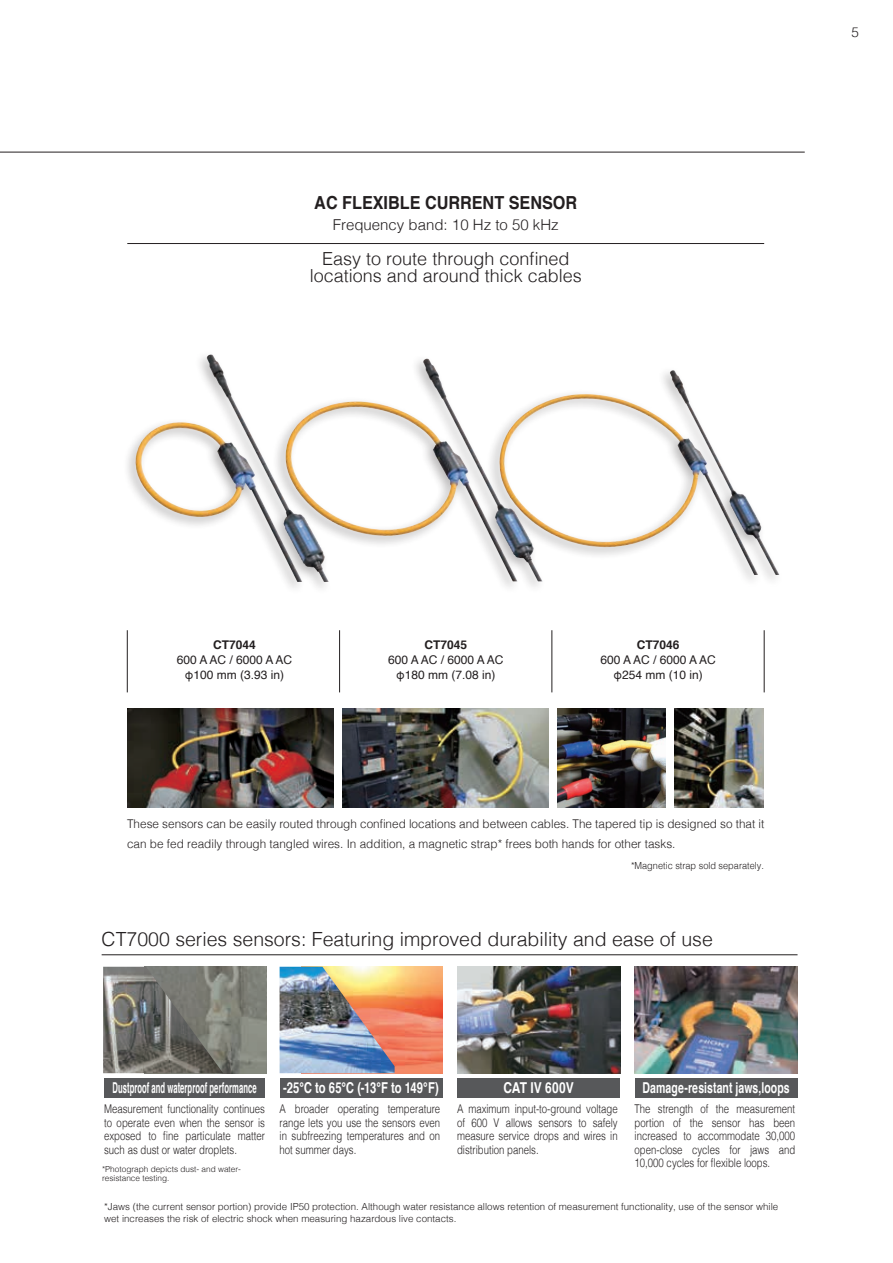
<style>
.page{position:relative;width:893px;height:1263px;background:#fff}
.page>*{position:absolute;margin:0;border:0;box-sizing:border-box;transform-origin:0 0}
.t1{font:300 19.5px "Helvetica";color:#231f20}
.t2{font:300 18px/16.5px "Helvetica";color:#231f20;text-align:center}
.t3{font:700 18px "Helvetica";color:#231f20;scale:.9 1}
.t4{font:700 15px "Helvetica";letter-spacing:.005em;color:#fff;scale:.51 1}
.t5{font:700 15px "Helvetica";letter-spacing:.005em;color:#fff;scale:.7 1}
.t6{font:300 15px "Helvetica";color:#231f20}
.t7{font:700 15px "Helvetica";letter-spacing:.005em;color:#fff;scale:.75 1}
.t8{font:700 15px "Helvetica";letter-spacing:.005em;color:#fff;scale:.8 1}
.t9{font:300 13.5px "Helvetica";color:#231f20}
.t10{font:300 12px/13.5px "Helvetica";color:#231f20;text-align:justify;scale:.8 1}
.t11{font:300 12px/19.5px "Helvetica";color:#231f20}
.t12{font:12px/15px "Helvetica";color:#231f20;text-align:center}
.t13{font:700 12px "Helvetica";color:#231f20}
.t14{font:300 9.75px/12px "Helvetica";color:#231f20}
.t15{font:300 9.75px "Helvetica";color:#231f20;scale:.94 1}
.t16{font:300 8.25px/9px "Helvetica";color:#231f20}
</style>
<div class="page">
<img style="left:127px;top:708px;width:207px;height:99px">
<img style="left:342px;top:708px;width:207px;height:99px">
<img style="left:675px;top:708px;width:89px;height:99px">
<img style="left:558px;top:708px;width:108px;height:99px">
<hr style="left:102px;top:954px;width:695px;height:1px;background:#231f20">
<hr style="left:339px;top:630px;width:1px;height:62px;background:#231f20">
<hr style="left:127px;top:630px;width:1px;height:62px;background:#231f20">
<hr style="left:764px;top:630px;width:1px;height:62px;background:#231f20">
<hr style="left:552px;top:630px;width:1px;height:62px;background:#231f20">
<hr style="left:0;top:152px;width:805px;height:1px;background:#231f20">
<hr style="left:127px;top:243px;width:637px;height:1px;background:#231f20">
<img style="left:546px;top:370px;width:233px;height:205px">
<div style="left:104px;top:1078px;width:161px;height:20px;background:#57585a"></div>
<div style="left:457px;top:1078px;width:163px;height:20px;background:#57585a"></div>
<div style="left:280px;top:1078px;width:162px;height:20px;background:#57585a"></div>
<div style="left:635px;top:1078px;width:162px;height:20px;background:#57585a"></div>
<img style="left:457px;top:967px;width:163px;height:106px">
<img style="left:635px;top:967px;width:162px;height:106px">
<img style="left:395px;top:967px;width:47px;height:106px">
<img style="left:280px;top:967px;width:115px;height:106px">
<img style="left:223px;top:967px;width:43px;height:106px">
<img style="left:103px;top:967px;width:120px;height:106px">
<img style="left:333px;top:359px;width:210px;height:222px">
<div style="left:122px;top:350px;width:211px;height:245px;background:#231f20;opacity:.3"></div>
<img style="left:142px;top:354px;width:187px;height:228px">
<h2 class="t3" style="left:314px;top:188px;width:294px">AC FLEXIBLE CURRENT SENSOR</h2>
<p class="t6" style="left:333px;top:212px;width:227px">Frequency band: 10 Hz to 50 kHz</p>
<h2 class="t2" style="left:310px;top:249px;width:274px">Easy to route through confined locations and around thick cables</h2>
<p class="t9" style="left:851px;top:21px;width:9px">5</p>
<p class="t13" style="left:213px;top:635px;width:44px">CT7044</p>
<p class="t12" style="left:177px;top:653px;width:117px">600 A AC / 6000 A AC φ100 mm (3.93 in)</p>
<p class="t13" style="left:424px;top:635px;width:44px">CT7045</p>
<p class="t12" style="left:388px;top:653px;width:117px">600 A AC / 6000 A AC φ180 mm (7.08 in)</p>
<p class="t13" style="left:637px;top:635px;width:44px">CT7046</p>
<p class="t12" style="left:600px;top:653px;width:117px">600 A AC / 6000 A AC φ254 mm (10 in)</p>
<p class="t11" style="left:127px;top:813px;width:639px">These sensors can be easily routed through confined locations and between cables. The tapered tip is designed so that it can be fed readily through tangled wires. In addition, a magnetic strap* frees both hands for other tasks.</p>
<p class="t15" style="left:631px;top:857px;width:143px">*Magnetic strap sold separately.</p>
<h1 class="t1" style="left:102px;top:922px;width:613px">CT7000 series sensors: Featuring improved durability and ease of use</h1>
<p class="t4" style="left:112px;top:1076px;width:284px">Dustproof and waterproof performance</p>
<p class="t10" style="left:104px;top:1101px;width:202px">Measurement functionality continues to operate even when the sensor is exposed to fine particulate matter such as dust or water droplets.</p>
<p class="t16" style="left:102px;top:1164px;width:140px">*Photograph depicts dust- and water&shy;resistance testing.</p>
<p class="t7" style="left:283px;top:1076px;width:209px">-25℃ to 65℃ (-13°F to 149°F)</p>
<p class="t8" style="left:503px;top:1076px;width:89px">CAT IV 600V</p>
<p class="t5" style="left:642px;top:1076px;width:212px">Damage-resistant jaws,loops</p>
<p class="t10" style="left:280px;top:1101px;width:202px">A broader operating temperature range lets you use the sensors even in subfreezing temperatures and on hot summer days.</p>
<p class="t10" style="left:457px;top:1101px;width:202px">A maximum input-to-ground voltage of 600 V allows sensors to safely measure service drops and wires in distribution panels.</p>
<p class="t10" style="left:635px;top:1101px;width:202px">The strength of the measurement portion of the sensor has been increased to accommodate 30,000 open-close cycles for jaws and 10,000 cycles for flexible loops.</p>
<p class="t14" style="left:104px;top:1200px;width:676px">*Jaws (the current sensor portion) provide IP50 protection. Although water resistance allows retention of measurement functionality, use of the sensor while wet increases the risk of electric shock when measuring hazardous live contacts.</p>
</div>
